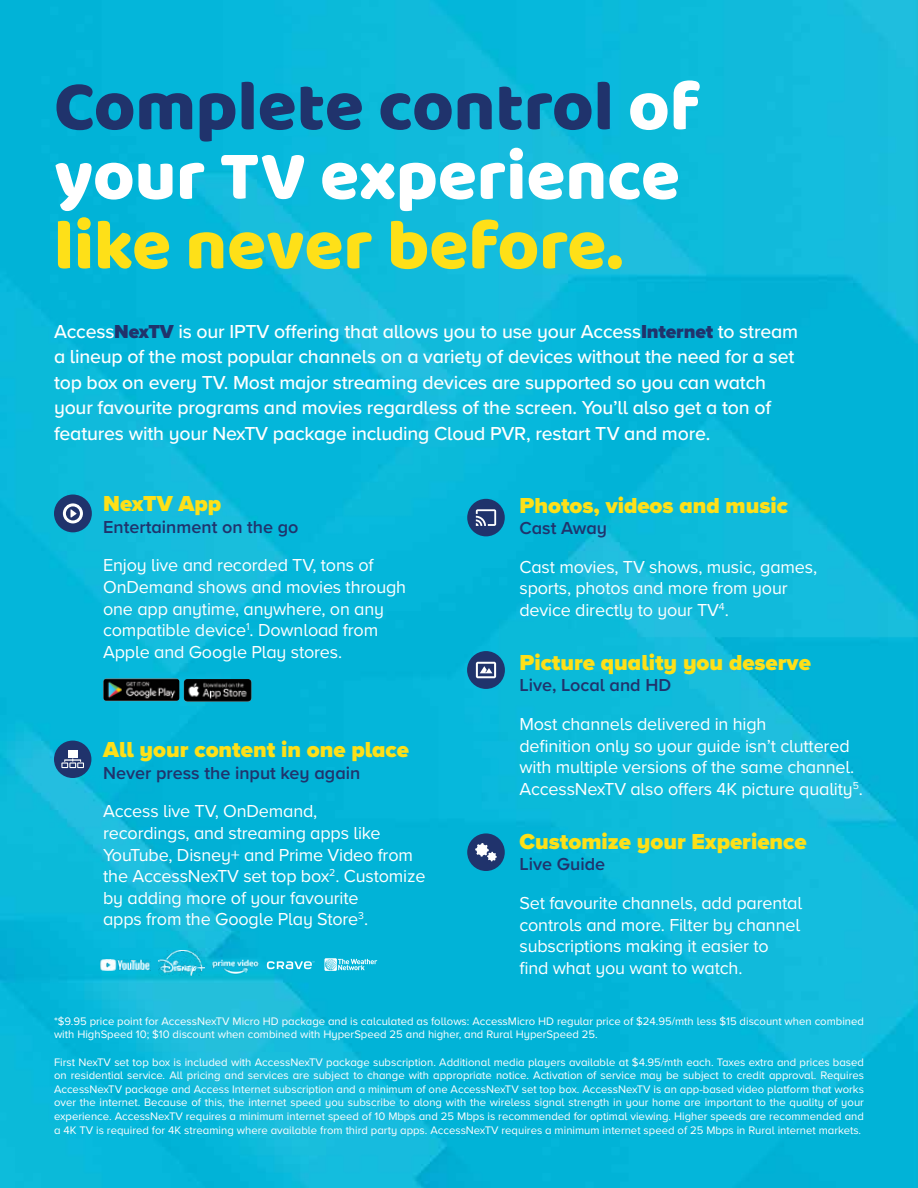
<style>
.page{position:relative;width:918px;height:1188px;background:#fff}
.page>*{position:absolute;margin:0;border:0;box-sizing:border-box;transform-origin:0 0}
.t1{font:71.25px/69.6px "Baloo";color:#fff}
.t2{font:71.25px "Baloo";color:#fee018}
.t3{font:900 22.5px "Proxima Nova A";color:#fee018}
.t4{font:500 19.5px/25.5px "Proxima Nova A";letter-spacing:-.01em;color:#fff}
.t5{font:18px/21.6px "Proxima Nova A";letter-spacing:-.01em;color:#fff}
.t6{font:600 18px "Proxima Nova A";color:#20336c}
.t7{font:11.25px/13.6px "Proxima Nova A";color:#fff}
.s1{color:#20336c}
.s2{font-weight:900;color:#20336c}
</style>
<div class="page">
<img style="left:0;top:0;width:918px;height:1188px">
<img style="left:103px;top:678px;width:76px;height:23px">
<img style="left:184px;top:679px;width:68px;height:23px">
<div style="left:54px;top:495px;width:38px;height:37px;background:#20336c;border-radius:50%"></div>
<svg style="left:63px;top:503px;width:20px;height:20px"></svg>
<div style="left:54px;top:741px;width:37px;height:37px;background:#20336c;border-radius:50%"></div>
<svg style="left:61px;top:758px;width:23px;height:10px"></svg>
<div style="left:68px;top:750px;width:9px;height:8px;background:#fff"></div>
<div style="left:467px;top:499px;width:37px;height:37px;background:#20336c;border-radius:50%"></div>
<svg style="left:476px;top:509px;width:20px;height:17px"></svg>
<div style="left:467px;top:833px;width:37px;height:38px;background:#20336c;border-radius:50%"></div>
<svg style="left:475px;top:843px;width:22px;height:18px"></svg>
<div style="left:467px;top:651px;width:38px;height:38px;background:#20336c;border-radius:50%"></div>
<svg style="left:476px;top:662px;width:20px;height:16px"></svg>
<svg style="left:325px;top:958px;width:52px;height:13px"></svg>
<svg style="left:267px;top:961px;width:47px;height:8px"></svg>
<img style="left:159px;top:951px;width:45px;height:25px">
<img style="left:100px;top:960px;width:50px;height:11px">
<img style="left:206px;top:947px;width:58px;height:39px">
<h1 class="t1" style="left:54px;top:70px;width:648px"><span class="s1">Complete control</span> of your TV experience</h1>
<h1 class="t2" style="left:54px;top:202px;width:571px">like never before.</h1>
<p class="t4" style="left:54px;top:318px;width:746px">Access<span class="s2">NexTV</span> is our IPTV offering that allows you to use your Access<span class="s2">Internet</span> to stream a lineup of the most popular channels on a variety of devices without the need for a set top box on every TV. Most major streaming devices are supported so you can watch your favourite programs and movies regardless of the screen. You’ll also get a ton of features with your NexTV package including Cloud PVR, restart TV and more.</p>
<h2 class="t3" style="left:519px;top:488px;width:270px">Photos, videos and music</h2>
<h3 class="t6" style="left:519px;top:515px;width:89px">Cast Away</h3>
<h3 class="t5" style="left:519px;top:555px;width:299px">Cast movies, TV shows, music, games, sports, photos and more from your device directly to your TV<sup>4</sup>.</h3>
<h2 class="t3" style="left:519px;top:646px;width:293px">Picture quality you deserve</h2>
<h3 class="t6" style="left:519px;top:672px;width:153px">Live, Local and HD</h3>
<h3 class="t5" style="left:519px;top:712px;width:345px">Most channels delivered in high<br>definition only so your guide isn’t cluttered with multiple versions of the same channel.<br>AccessNexTV also offers 4K picture quality<sup>5</sup>.</h3>
<h2 class="t3" style="left:519px;top:825px;width:289px">Customize your Experience</h2>
<h3 class="t6" style="left:519px;top:851px;width:87px">Live Guide</h3>
<h3 class="t5" style="left:519px;top:891px;width:284px">Set favourite channels, add parental controls and more. Filter by channel subscriptions making it easier to find what you want to watch.</h3>
<p class="t7" style="left:54px;top:1014px;width:812px">*$9.95 price point for AccessNexTV Micro HD package and is calculated as follows: AccessMicro HD regular price of $24.95/mth less $15 discount when combined with HighSpeed 10; $10 discount when combined with HyperSpeed 25 and higher, and Rural HyperSpeed 25.</p>
<p class="t7" style="left:54px;top:1055px;width:812px;text-align:justify">First NexTV set top box is included with AccessNexTV package subscription. Additional media players available at $4.95/mth each. Taxes extra and prices based on residential service. All pricing and services are subject to change with appropriate notice. Activation of service may be subject to credit approval. Requires AccessNexTV package and Access Internet subscription and a minimum of one AccessNexTV set top box. AccessNexTV is an app-based video platform that works over the internet. Because of this, the internet speed you subscribe to along with the wireless signal strength in your home are important to the quality of your experience. AccessNexTV requires a minimum internet speed of 10 Mbps and 25 Mbps is recommended for optimal viewing. Higher speeds are recommended and a 4K TV is required for 4K streaming where available from third party apps. AccessNexTV requires a minimum internet speed of 25 Mbps in Rural internet markets.</p>
<h2 class="t3" style="left:103px;top:487px;width:119px">NexTV App</h2>
<h3 class="t6" style="left:103px;top:513px;width:197px">Entertainment on the go</h3>
<h3 class="t5" style="left:103px;top:554px;width:305px">Enjoy live and recorded TV, tons of OnDemand shows and movies through one app anytime, anywhere, on any compatible device<sup>1</sup>. Download from Apple and Google Play stores.</h3>
<h2 class="t3" style="left:103px;top:733px;width:307px">All your content in one place</h2>
<h3 class="t6" style="left:103px;top:759px;width:259px">Never press the input key again</h3>
<h3 class="t5" style="left:103px;top:800px;width:324px">Access live TV, OnDemand,<br>recordings, and streaming apps like YouTube, Disney+ and Prime Video from the AccessNexTV set top box<sup>2</sup>. Customize by adding more of your favourite<br>apps from the Google Play Store<sup>3</sup>.</h3>
</div>
